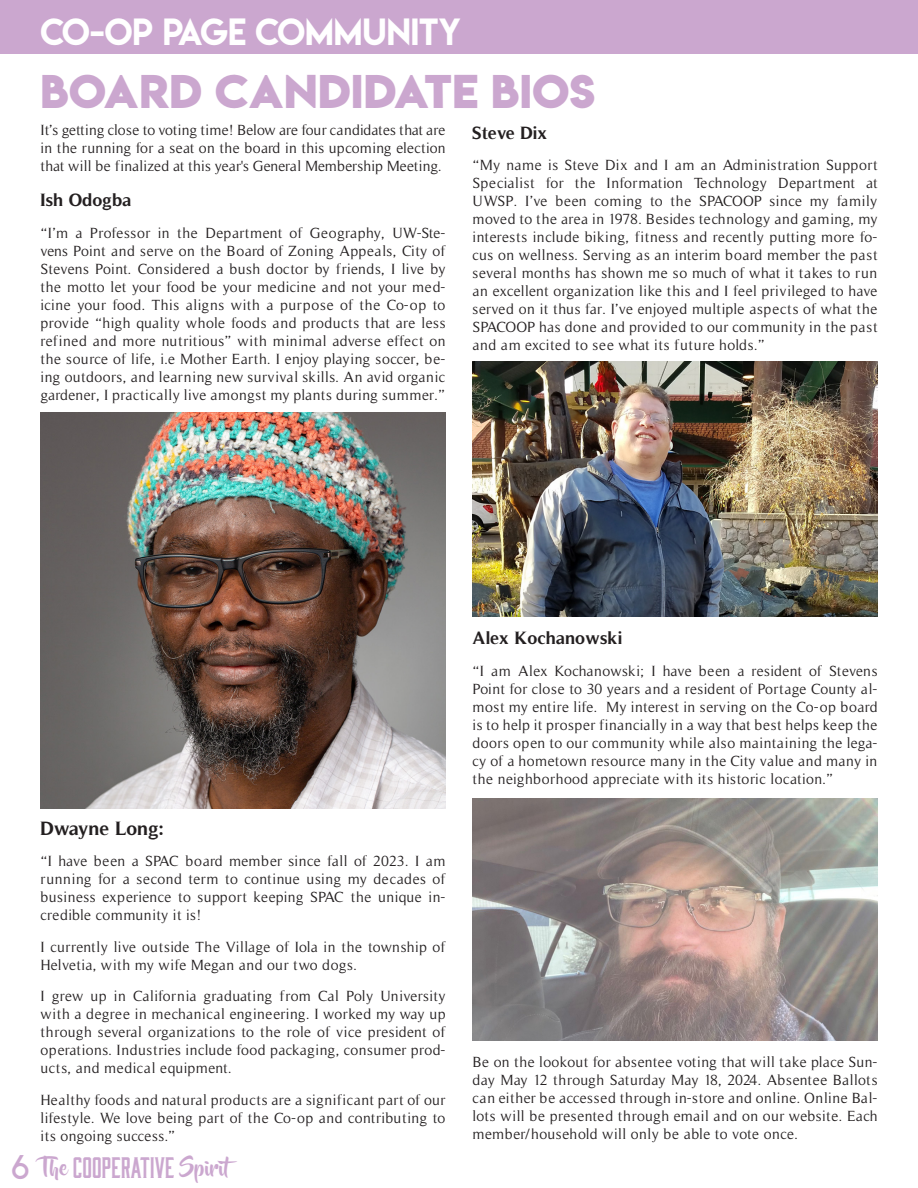
<style>
.page{position:relative;width:918px;height:1188px;background:#fff}
.page>*{position:absolute;margin:0;border:0;box-sizing:border-box;transform-origin:0 0}
.t1{font:42px "Lemon Milkbold";letter-spacing:.01em;color:#cba7cf}
.t2{font:33.6px "Lemon Milk";color:#fff}
.t3{font:30px "Moonshiner";color:#cba7cf}
.t4{font:700 19.5px "Timeless";color:#231f20}
.t5{font:700 18px "Timeless";color:#231f20}
.t6{font:15px/18px "Timeless";letter-spacing:.025em;color:#231f20;text-align:justify}
.s1{font-family:"Lemon Milklight";font-size:33px}
.s2{font-family:"Beyond The Mountains";font-size:21px}
</style>
<div class="page">
<div style="left:0;top:0;width:918px;height:54px;background:#cba7cf"></div>
<img style="left:40px;top:412px;width:406px;height:396px">
<img style="left:472px;top:798px;width:406px;height:243px">
<img style="left:472px;top:361px;width:406px;height:255px">
<p class="t2" style="left:40px;top:8px;width:422px">CO-OP PAGE COMMUNITY</p>
<p class="t1" style="left:40px;top:61px;width:556px">BOARD CANDIDATE BIOS</p>
<p class="t6" style="left:40px;top:121px;width:407px">It’s getting close to voting time! Below are four candidates that are in the running for a seat on the board in this upcoming election that will be finalized at this year's General Membership Meeting.</p>
<p class="t5" style="left:40px;top:190px;width:93px">Ish Odogba</p>
<p class="t6" style="left:40px;top:224px;width:407px">“I’m a Professor in the Department of Geography, UW-Ste&shy;vens Point and serve on the Board of Zoning Appeals, City of Stevens Point. Considered a bush doctor by friends, I live by the motto let your food be your medicine and not your med&shy;icine your food. This aligns with a purpose of the Co-op to provide “high quality whole foods and products that are less refined and more nutritious” with minimal adverse effect on the source of life, i.e Mother Earth. I enjoy playing soccer, be&shy;ing outdoors, and learning new survival skills. An avid organic gardener, I practically live amongst my plants during summer.”</p>
<p class="t5" style="left:472px;top:122px;width:77px">Steve Dix</p>
<p class="t6" style="left:472px;top:156px;width:407px">“My name is Steve Dix and I am an Administration Support Specialist for the Information Technology Department at UWSP. I’ve been coming to the SPACOOP since my family moved to the area in 1978. Besides technology and gaming, my interests include biking, fitness and recently putting more fo&shy;cus on wellness. Serving as an interim board member the past several months has shown me so much of what it takes to run an excellent organization like this and I feel privileged to have served on it thus far. I’ve enjoyed multiple aspects of what the SPACOOP has done and provided to our community in the past and am excited to see what its future holds.”</p>
<p class="t4" style="left:40px;top:816px;width:124px">Dwayne Long:</p>
<p class="t6" style="left:40px;top:852px;width:407px">“I have been a SPAC board member since fall of 2023. I am running for a second term to continue using my decades of business experience to support keeping SPAC the unique in&shy;credible community it is!</p>
<p class="t6" style="left:40px;top:938px;width:407px">I currently live outside The Village of Iola in the township of<br>Helvetia, with my wife Megan and our two dogs.</p>
<p class="t6" style="left:40px;top:987px;width:407px">I grew up in California graduating from Cal Poly University with a degree in mechanical engineering. I worked my way up through several organizations to the role of vice president of operations. Industries include food packaging, consumer prod&shy;ucts, and medical equipment.</p>
<p class="t6" style="left:40px;top:1091px;width:407px">Healthy foods and natural products are a significant part of our lifestyle. We love being part of the Co-op and contributing to its ongoing success.”</p>
<h3 class="t3" style="left:12px;top:1151px;width:233px"><span class="s1">6</span> <span class="s2">The</span> COOPERATIVE <span class="s2">Spirit</span></h3>
<p class="t5" style="left:472px;top:628px;width:151px">Alex Kochanowski</p>
<p class="t6" style="left:472px;top:662px;width:407px">“I am Alex Kochanowski; I have been a resident of Stevens Point for close to 30 years and a resident of Portage County al&shy;most my entire life. My interest in serving on the Co-op board is to help it prosper financially in a way that best helps keep the doors open to our community while also maintaining the lega&shy;cy of a hometown resource many in the City value and many in the neighborhood appreciate with its historic location.”</p>
<p class="t6" style="left:472px;top:1053px;width:407px">Be on the lookout for absentee voting that will take place Sun&shy;day May 12 through Saturday May 18, 2024. Absentee Ballots can either be accessed through in-store and online. Online Bal&shy;lots will be presented through email and on our website. Each member/household will only be able to vote once.</p>
</div>
